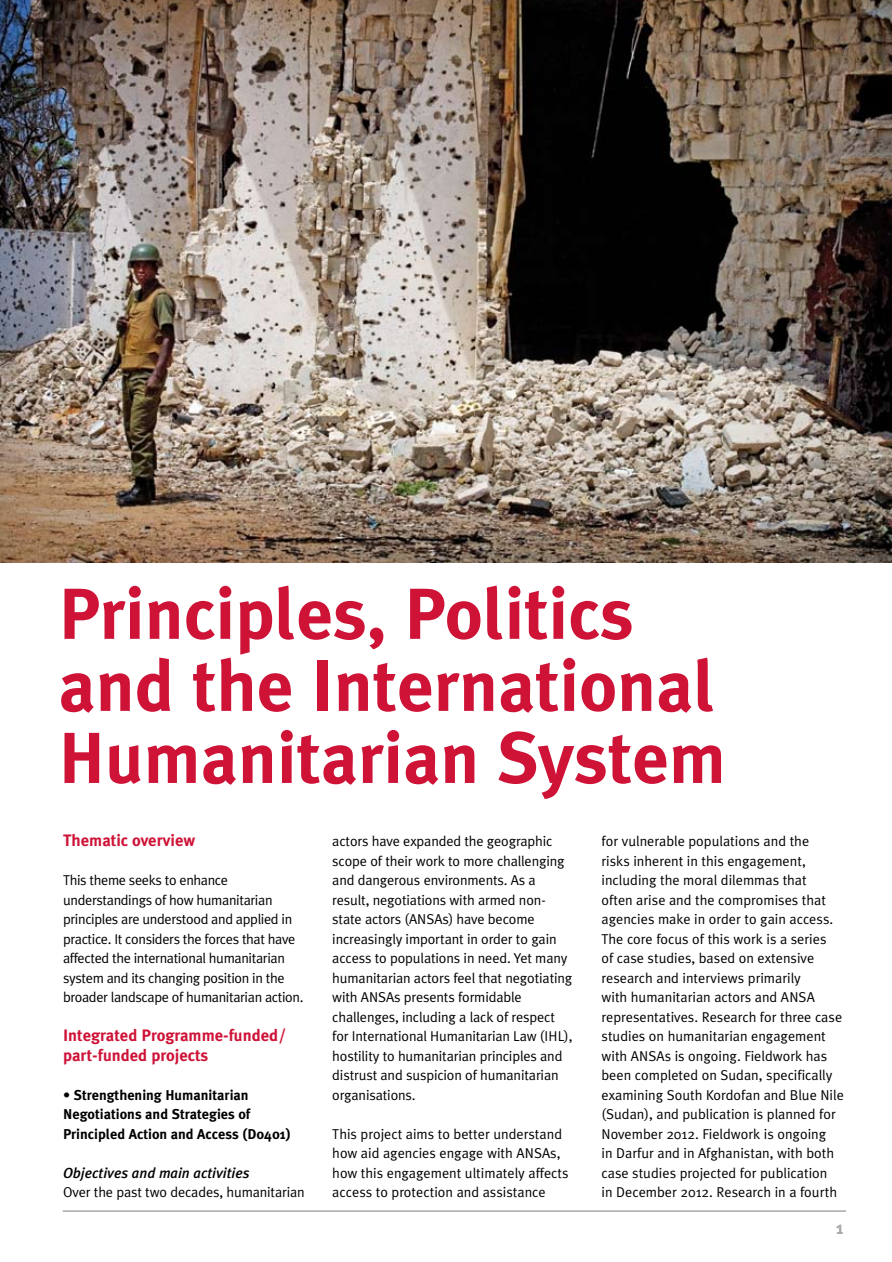
<style>
.page{position:relative;width:892px;height:1262px;background:#fff}
.page>*{position:absolute;margin:0;border:0;box-sizing:border-box;transform-origin:0 0}
.t1{font:700 72px/72px "Meta Plus";color:#ce1337}
.t2{font:700 16.5px/19.5px "Meta Plus";color:#ce1337}
.t3{font:italic 500 14.7px "Meta Plus";color:#000}
.t4{font:14.25px/19.5px "Meta Plus Normal";letter-spacing:-.01em;color:#000}
.t5{font:700 14.25px/19.5px "Meta Plus";color:#000}
</style>
<div class="page">
<hr style="left:63px;top:1209px;width:782px;height:2px;background:#a7a9ac">
<img style="left:0;top:0;width:891px;height:562px">
<h1 class="t1" style="left:58px;top:577px;width:668px">Principles, Politics and the International<br>Humanitarian System</h1>
<p class="t2" style="left:63px;top:830px;width:134px">Thematic overview</p>
<p class="t4" style="left:63px;top:870px;width:242px">This theme seeks to enhance understandings of how humanitarian principles are understood and applied in practice. It considers the forces that have affected the international humanitarian system and its changing position in the broader landscape of humanitarian action.</p>
<p class="t2" style="left:63px;top:1025px;width:224px">Integrated Programme-funded/ part-funded projects</p>
<p class="t5" style="left:63px;top:1084px;width:229px">• Strengthening Humanitarian<br>Negotiations and Strategies of<br>Principled Action and Access (D0401)</p>
<p class="t3" style="left:63px;top:1163px;width:188px">Objectives and main activities</p>
<p class="t4" style="left:63px;top:1182px;width:243px">Over the past two decades, humanitarian</p>
<p class="t4" style="left:332px;top:831px;width:241px">actors have expanded the geographic scope of their work to more challenging and dangerous environments. As a result, negotiations with armed non&shy;state actors (ANSAs) have become increasingly important in order to gain access to populations in need. Yet many humanitarian actors feel that negotiating with ANSAs presents formidable challenges, including a lack of respect for International Humanitarian Law (IHL), hostility to humanitarian principles and distrust and suspicion of humanitarian organisations.</p>
<p class="t4" style="left:332px;top:1123px;width:238px">This project aims to better understand how aid agencies engage with ANSAs, how this engagement ultimately affects access to protection and assistance</p>
<p class="t4" style="left:601px;top:831px;width:244px">for vulnerable populations and the<br>risks inherent in this engagement, including the moral dilemmas that<br>often arise and the compromises that agencies make in order to gain access.<br>The core focus of this work is a series<br>of case studies, based on extensive research and interviews primarily<br>with humanitarian actors and ANSA representatives. Research for three case studies on humanitarian engagement with ANSAs is ongoing. Fieldwork has been completed on Sudan, specifically examining South Kordofan and Blue Nile (Sudan), and publication is planned for November 2012. Fieldwork is ongoing<br>in Darfur and in Afghanistan, with both case studies projected for publication<br>in December 2012. Research in a fourth</p>
</div>
